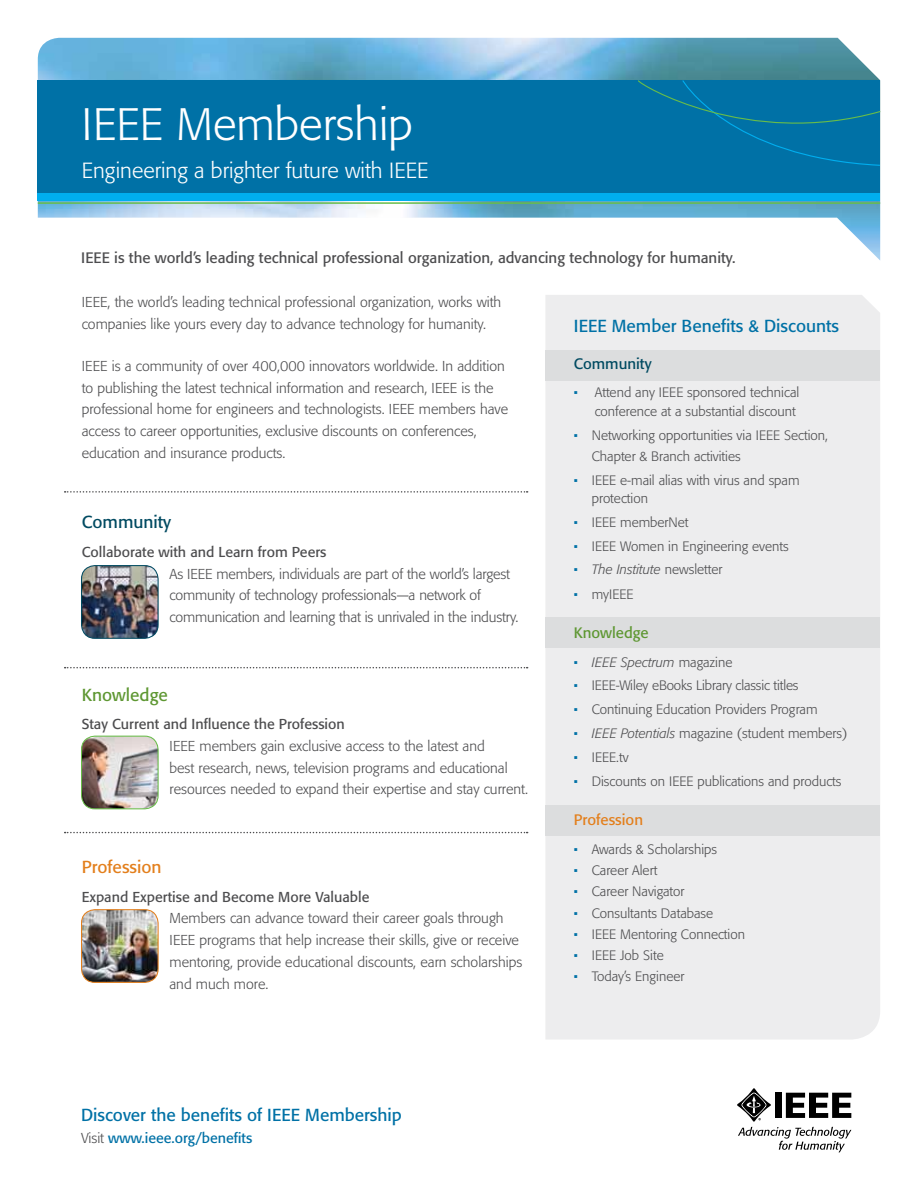
<style>
.page{position:relative;width:918px;height:1188px;background:#fff}
.page>*{position:absolute;margin:0;border:0;box-sizing:border-box;transform-origin:0 0}
.t1{font:300 45px "Formata";color:#fff}
.t2{font:300 21.75px "Formata";color:#fff}
.t3{font:17.25px "Formata";color:#0071a6}
.t4{font:17.25px "Formata";color:#e37f1c}
.t5{font:17.25px "Formata";color:#004a61}
.t6{font:17.25px "Formata";color:#5e9732}
.t7{font:15px "Formata";color:#4d4d4f}
.t8{font:15px "Formata";color:#e37f1c}
.t9{font:15px "Formata";color:#004a61}
.t10{font:15px "Formata";color:#5e9732}
.t11{font:300 14.25px/21.8px "Formata";color:#4d4d4f}
.t12{font:14.25px "Formata";color:#4d4d4f}
.t13{font:14.25px "Formata";color:#0071a6}
.t14{font:300 13.5px/18.8px "Formata";color:#4d4d4f}
.t15{font:italic 300 13.5px "Formata";color:#4d4d4f}
.s1{color:#0071a6}
.s2{font-style:normal;color:#0071a6}
.s3{font-style:normal}
.s4{font-style:italic}
.s5{font-weight:300;color:#4d4d4f}
</style>
<div class="page">
<div style="left:545px;top:295px;width:335px;height:744px;background:#ededee"></div>
<img style="left:38px;top:38px;width:842px;height:222px">
<div style="left:545px;top:618px;width:335px;height:30px;background:#dcddde"></div>
<svg style="left:737px;top:1088px;width:114px;height:64px"></svg>
<div style="left:38px;top:81px;width:842px;height:115px;background:#0071a6"></div>
<div style="left:38px;top:193px;width:842px;height:8px;background:#00aeef"></div>
<hr style="left:38px;top:202px;width:842px;height:2px;background:#68bd49">
<svg style="left:65px;top:491px;width:463px;height:2px"></svg>
<svg style="left:65px;top:667px;width:463px;height:1px"></svg>
<svg style="left:65px;top:832px;width:463px;height:1px"></svg>
<div style="left:545px;top:805px;width:335px;height:30px;background:#dcddde"></div>
<div style="left:545px;top:350px;width:335px;height:31px;background:#dcddde"></div>
<img style="left:82px;top:567px;width:75px;height:70px">
<div style="left:81px;top:565px;width:78px;height:74px;border:1px solid #004a61;border-radius:14px"></div>
<img style="left:82px;top:736px;width:75px;height:73px">
<div style="left:81px;top:736px;width:78px;height:73px;border:1px solid #68bd49;border-radius:14px"></div>
<img style="left:82px;top:911px;width:75px;height:71px">
<div style="left:81px;top:909px;width:78px;height:74px;border:1px solid #e37f1c;border-radius:14px"></div>
<svg style="left:637px;top:79px;width:244px;height:87px"></svg>
<h1 class="t1" style="left:82px;top:97px;width:333px">IEEE Membership</h1>
<h2 class="t2" style="left:82px;top:157px;width:348px">Engineering a brighter future with IEEE</h2>
<p class="t7" style="left:81px;top:249px;width:656px">IEEE is the world’s leading technical professional organization, advancing technology for humanity.</p>
<p class="t11" style="left:82px;top:291px;width:421px">IEEE, the world’s leading technical professional organization, works with companies like yours every day to advance technology for humanity.</p>
<p class="t11" style="left:82px;top:355px;width:428px">IEEE is a community of over 400,000 innovators worldwide. In addition to publishing the latest technical information and research, IEEE is the professional home for engineers and technologists. IEEE members have access to career opportunities, exclusive discounts on conferences, education and insurance products.</p>
<p class="t5" style="left:82px;top:512px;width:91px">Community</p>
<p class="t12" style="left:82px;top:543px;width:246px">Collaborate with and Learn from Peers</p>
<p class="t11" style="left:170px;top:563px;width:350px">As IEEE members, individuals are part of the world’s largest community of technology professionals—a network of communication and learning that is unrivaled in the industry.</p>
<p class="t6" style="left:82px;top:684px;width:88px">Knowledge</p>
<p class="t12" style="left:82px;top:716px;width:265px">Stay Current and Influence the Profession</p>
<p class="t11" style="left:170px;top:735px;width:360px">IEEE members gain exclusive access to the latest and<br>best research, news, television programs and educational resources needed to expand their expertise and stay current.</p>
<p class="t4" style="left:82px;top:856px;width:81px">Profession</p>
<p class="t12" style="left:82px;top:888px;width:289px">Expand Expertise and Become More Valuable</p>
<p class="t11" style="left:170px;top:908px;width:355px">Members can advance toward their career goals through IEEE programs that help increase their skills, give or receive mentoring, provide educational discounts, earn scholarships and much more.</p>
<p class="t3" style="left:574px;top:316px;width:267px">IEEE Member Benefits &amp; Discounts</p>
<p class="t9" style="left:574px;top:354px;width:79px">Community</p>
<p class="t14" style="left:574px;top:383px;width:227px;text-align:right"><span class="s1">•</span> Attend any IEEE sponsored technical conference at a substantial discount</p>
<p class="t14" style="left:592px;top:425px;width:238px;line-height:21px;text-indent:-18px"><span class="s1">•</span> Networking opportunities via IEEE Section,<br>Chapter &amp; Branch activities</p>
<p class="t14" style="left:592px;top:471px;width:209px;text-indent:-18px"><span class="s1">•</span> IEEE e-mail alias with virus and spam protection</p>
<p class="t14" style="left:574px;top:513px;width:116px"><span class="s1">•</span> IEEE memberNet</p>
<p class="t14" style="left:574px;top:537px;width:216px"><span class="s1">•</span> IEEE Women in Engineering events</p>
<p class="t15" style="left:574px;top:562px;width:150px"><span class="s2">•</span> The Institute <span class="s3">newsletter</span></p>
<p class="t14" style="left:574px;top:585px;width:61px"><span class="s1">•</span> myIEEE</p>
<p class="t10" style="left:574px;top:624px;width:76px">Knowledge</p>
<p class="t15" style="left:574px;top:654px;width:160px"><span class="s2">•</span> IEEE Spectrum <span class="s3">magazine</span></p>
<p class="t14" style="left:574px;top:676px;width:226px"><span class="s1">•</span> IEEE-Wiley eBooks Library classic titles</p>
<p class="t14" style="left:574px;top:700px;width:245px"><span class="s1">•</span> Continuing Education Providers Program</p>
<p class="t14" style="left:574px;top:724px;width:275px"><span class="s1">•</span> <span class="s4">IEEE Potentials</span> magazine (student members)</p>
<p class="t14" style="left:574px;top:748px;width:56px"><span class="s1">•</span> IEEE.tv</p>
<p class="t14" style="left:574px;top:772px;width:269px"><span class="s1">•</span> Discounts on IEEE publications and products</p>
<p class="t8" style="left:574px;top:811px;width:71px">Profession</p>
<p class="t14" style="left:574px;top:840px;width:145px"><span class="s1">•</span> Awards &amp; Scholarships</p>
<p class="t14" style="left:574px;top:861px;width:85px"><span class="s1">•</span> Career Alert</p>
<p class="t14" style="left:574px;top:882px;width:112px"><span class="s1">•</span> Career Navigator</p>
<p class="t14" style="left:574px;top:904px;width:141px"><span class="s1">•</span> Consultants Database</p>
<p class="t14" style="left:574px;top:925px;width:173px"><span class="s1">•</span> IEEE Mentoring Connection</p>
<p class="t14" style="left:574px;top:946px;width:92px"><span class="s1">•</span> IEEE Job Site</p>
<p class="t14" style="left:574px;top:967px;width:112px"><span class="s1">•</span> Today’s Engineer</p>
<p class="t3" style="left:81px;top:1105px;width:322px">Discover the benefits of IEEE Membership</p>
<p class="t13" style="left:81px;top:1129px;width:173px"><span class="s5">Visit</span> www.ieee.org/benefits</p>
</div>
